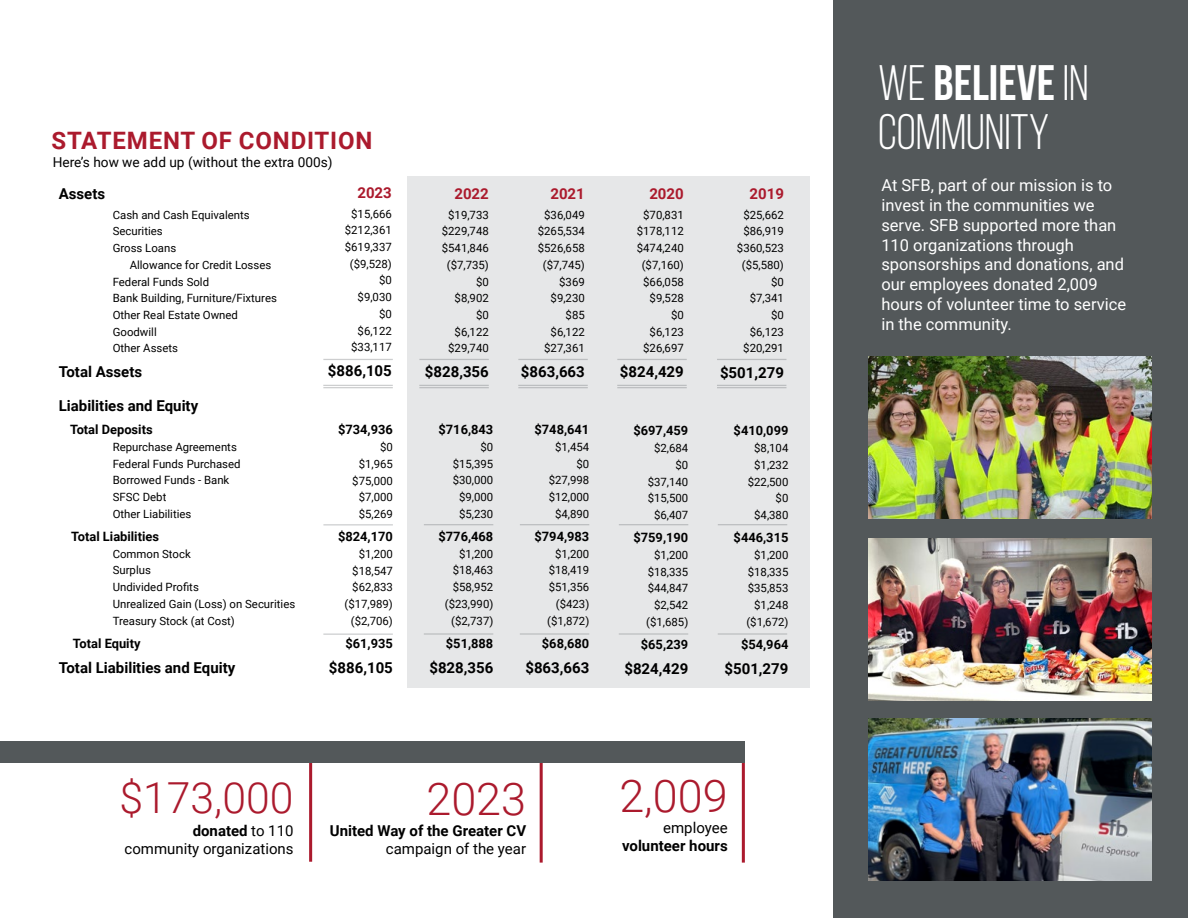
<style>
.page{position:relative;width:1188px;height:918px;background:#fff}
.page>*{position:absolute;margin:0;border:0;box-sizing:border-box;transform-origin:0 0}
.t1{font:49.8px/49.5px "Bebas Neue";color:#fff}
.t2{font:300 45px "Roboto";color:#ab1a2d}
.t3{font:300 42.75px "Roboto";color:#ab1a2d}
.t4{font:700 24px "Roboto";letter-spacing:.035em;color:#ab1a2d}
.t5{font:16.5px/19.8px "Roboto";color:#fff}
.t6{font:700 15px "Roboto";color:#000}
.t7{font:15px/18px "Roboto";color:#000;text-align:right}
.t8{font:700 15px "Roboto";color:#ab1a2d}
.t9{font:13.65px "Roboto";color:#000}
.t10{font:700 12.9px "Roboto";color:#000}
.t11{font:11.4px/16.8px "Roboto";color:#000;text-align:right}
.s1{font-weight:700}
</style>
<div class="page">
<div style="left:407px;top:176px;width:403px;height:512px;background:#e6e7e8"></div>
<hr style="left:518px;top:359px;width:70px;height:1px;background:#707477">
<hr style="left:518px;top:385px;width:70px;height:1px;background:#707477">
<hr style="left:518px;top:387px;width:70px;height:1px;background:#707477">
<hr style="left:419px;top:359px;width:70px;height:1px;background:#707477">
<hr style="left:419px;top:385px;width:70px;height:1px;background:#707477">
<hr style="left:419px;top:387px;width:70px;height:1px;background:#707477">
<hr style="left:617px;top:359px;width:70px;height:1px;background:#707477">
<hr style="left:617px;top:385px;width:70px;height:1px;background:#707477">
<hr style="left:617px;top:387px;width:70px;height:1px;background:#707477">
<hr style="left:717px;top:385px;width:69px;height:1px;background:#707477">
<hr style="left:717px;top:387px;width:69px;height:1px;background:#707477">
<hr style="left:717px;top:359px;width:69px;height:1px;background:#707477">
<hr style="left:619px;top:524px;width:69px;height:1px;background:#707477">
<hr style="left:619px;top:633px;width:69px;height:2px;background:#707477">
<hr style="left:520px;top:524px;width:69px;height:1px;background:#707477">
<hr style="left:520px;top:633px;width:69px;height:2px;background:#707477">
<hr style="left:718px;top:524px;width:69px;height:1px;background:#707477">
<hr style="left:718px;top:633px;width:69px;height:2px;background:#707477">
<hr style="left:323px;top:359px;width:70px;height:1px;background:#707477">
<hr style="left:323px;top:385px;width:70px;height:1px;background:#707477">
<hr style="left:323px;top:387px;width:70px;height:1px;background:#707477">
<hr style="left:424px;top:524px;width:69px;height:1px;background:#707477">
<hr style="left:424px;top:633px;width:69px;height:2px;background:#707477">
<div style="left:833px;top:0;width:355px;height:918px;background:#53585a"></div>
<hr style="left:540px;top:756px;width:3px;height:107px;background:#ab1a2d">
<hr style="left:742px;top:756px;width:3px;height:107px;background:#ab1a2d">
<hr style="left:309px;top:752px;width:3px;height:110px;background:#ab1a2d">
<div style="left:0;top:741px;width:745px;height:22px;background:#53585a"></div>
<img style="left:868px;top:357px;width:284px;height:162px">
<img style="left:868px;top:539px;width:284px;height:162px">
<img style="left:868px;top:718px;width:284px;height:162px">
<hr style="left:323px;top:524px;width:70px;height:1px;background:#707477">
<hr style="left:323px;top:634px;width:70px;height:1px;background:#707477">
<h3 class="t4" style="left:51px;top:124px;width:323px">STATEMENT OF CONDITION</h3>
<h3 class="t6" style="left:59px;top:183px;width:48px">Assets</h3>
<p class="t11" style="left:113px;top:206px;width:139px;text-align:left">Cash and Cash Equivalents<br>Securities<br>Gross Loans</p>
<p class="t11" style="left:113px;top:256px;width:166px;text-align:left;text-indent:17px">Allowance for Credit Losses<br>Federal Funds Sold<br>Bank Building, Furniture/Fixtures<br>Other Real Estate Owned<br>Goodwill<br>Other Assets</p>
<h3 class="t6" style="left:59px;top:362px;width:85px">Total Assets</h3>
<h3 class="t6" style="left:59px;top:396px;width:141px">Liabilities and Equity</h3>
<p class="t10" style="left:70px;top:421px;width:84px">Total Deposits</p>
<p class="t11" style="left:113px;top:438px;width:129px;text-align:left">Repurchase Agreements<br>Federal Funds Purchased<br>Borrowed Funds - Bank<br>SFSC Debt<br>Other Liabilities</p>
<p class="t10" style="left:71px;top:527px;width:89px">Total Liabilities</p>
<p class="t11" style="left:113px;top:545px;width:184px;text-align:left">Common Stock<br>Surplus<br>Undivided Profits<br>Unrealized Gain (Loss) on Securities<br>Treasury Stock (at Cost)</p>
<p class="t10" style="left:73px;top:634px;width:69px">Total Equity</p>
<h3 class="t6" style="left:59px;top:657px;width:178px">Total Liabilities and Equity</h3>
<p class="t9" style="left:53px;top:153px;width:281px">Here’s how we add up (without the extra 000s)</p>
<h3 class="t8" style="left:357px;top:182px;width:36px">2023</h3>
<p class="t11" style="left:345px;top:205px;width:49px">$15,666 $212,361 $619,337 ($9,528) $0 $9,030 $0 $6,122 $33,117</p>
<h3 class="t6" style="left:328px;top:361px;width:65px">$886,105</h3>
<p class="t10" style="left:338px;top:421px;width:56px">$734,936</p>
<p class="t11" style="left:352px;top:438px;width:42px">$0 $1,965 $75,000 $7,000 $5,269</p>
<p class="t10" style="left:338px;top:528px;width:56px">$824,170</p>
<p class="t11" style="left:344px;top:545px;width:50px">$1,200 $18,547 $62,833 ($17,989) ($2,706)</p>
<p class="t10" style="left:345px;top:634px;width:49px">$61,935</p>
<h3 class="t6" style="left:329px;top:657px;width:65px">$886,105</h3>
<h3 class="t8" style="left:454px;top:183px;width:36px">2022</h3>
<p class="t11" style="left:442px;top:206px;width:49px">$19,733 $229,748 $541,846 ($7,735) $0 $8,902 $0 $6,122 $29,740</p>
<h3 class="t6" style="left:425px;top:362px;width:65px">$828,356</h3>
<p class="t10" style="left:439px;top:421px;width:56px">$716,843</p>
<p class="t11" style="left:453px;top:438px;width:42px">$0 $15,395 $30,000 $9,000 $5,230</p>
<p class="t10" style="left:439px;top:527px;width:56px">$776,468</p>
<p class="t11" style="left:445px;top:545px;width:50px">$1,200 $18,463 $58,952 ($23,990) ($2,737)</p>
<p class="t10" style="left:446px;top:634px;width:49px">$51,888</p>
<h3 class="t6" style="left:429px;top:657px;width:65px">$828,356</h3>
<h3 class="t8" style="left:550px;top:183px;width:36px">2021</h3>
<p class="t11" style="left:538px;top:206px;width:49px">$36,049 $265,534 $526,658 ($7,745) $369 $9,230 $85 $6,122 $27,361</p>
<h3 class="t6" style="left:521px;top:362px;width:65px">$863,663</h3>
<p class="t10" style="left:535px;top:421px;width:56px">$748,641</p>
<p class="t11" style="left:549px;top:438px;width:42px">$1,454 $0 $27,998 $12,000 $4,890</p>
<p class="t10" style="left:535px;top:527px;width:56px">$794,983</p>
<p class="t11" style="left:547px;top:545px;width:44px">$1,200 $18,419 $51,356 ($423) ($1,872)</p>
<p class="t10" style="left:542px;top:634px;width:49px">$68,680</p>
<h3 class="t6" style="left:525px;top:657px;width:65px">$863,663</h3>
<h3 class="t8" style="left:649px;top:183px;width:36px">2020</h3>
<p class="t11" style="left:637px;top:206px;width:49px">$70,831 $178,112 $474,240 ($7,160) $66,058 $9,528 $0 $6,123 $26,697</p>
<h3 class="t6" style="left:620px;top:362px;width:65px">$824,429</h3>
<p class="t10" style="left:634px;top:422px;width:56px">$697,459</p>
<p class="t11" style="left:648px;top:439px;width:42px">$2,684 $0 $37,140 $15,500 $6,407</p>
<p class="t10" style="left:634px;top:529px;width:56px">$759,190</p>
<p class="t11" style="left:646px;top:546px;width:44px">$1,200 $18,335 $44,847 $2,542 ($1,685)</p>
<p class="t10" style="left:641px;top:635px;width:49px">$65,239</p>
<h3 class="t6" style="left:624px;top:658px;width:65px">$824,429</h3>
<h3 class="t8" style="left:750px;top:183px;width:36px">2019</h3>
<p class="t11" style="left:737px;top:206px;width:49px">$25,662 $86,919 $360,523 ($5,580) $0 $7,341 $0 $6,123 $20,291</p>
<h3 class="t6" style="left:720px;top:362px;width:65px">$501,279</h3>
<p class="t10" style="left:734px;top:422px;width:56px">$410,099</p>
<p class="t11" style="left:748px;top:439px;width:42px">$8,104 $1,232 $22,500 $0 $4,380</p>
<p class="t10" style="left:734px;top:529px;width:56px">$446,315</p>
<p class="t11" style="left:746px;top:546px;width:44px">$1,200 $18,335 $35,853 $1,248 ($1,672)</p>
<p class="t10" style="left:741px;top:635px;width:49px">$54,964</p>
<h3 class="t6" style="left:725px;top:658px;width:65px">$501,279</h3>
<h3 class="t3" style="left:119px;top:768px;width:176px">$173,000</h3>
<h2 class="t2" style="left:619px;top:765px;width:110px">2,009</h2>
<h3 class="t7" style="left:125px;top:821px;width:170px"><span class="s1">donated</span> to 110 community organizations</h3>
<h2 class="t2" style="left:426px;top:767px;width:101px">2023</h2>
<h3 class="t6" style="left:330px;top:820px;width:198px">United Way of the Greater CV</h3>
<h3 class="t7" style="left:386px;top:839px;width:142px">campaign of the year</h3>
<h3 class="t7" style="left:663px;top:818px;width:66px">employee</h3>
<h3 class="t6" style="left:622px;top:835px;width:107px">volunteer hours</h3>
<h1 class="t1" style="left:878px;top:57px;width:212px">WE <span class="s1">BELIEVE</span> IN<br>COMMUNITY</h1>
<h3 class="t5" style="left:881px;top:175px;width:246px">At SFB, part of our mission is to invest in the communities we serve. SFB supported more than<br>110 organizations through sponsorships and donations, and our employees donated 2,009 hours of volunteer time to service in the community.</h3>
</div>
